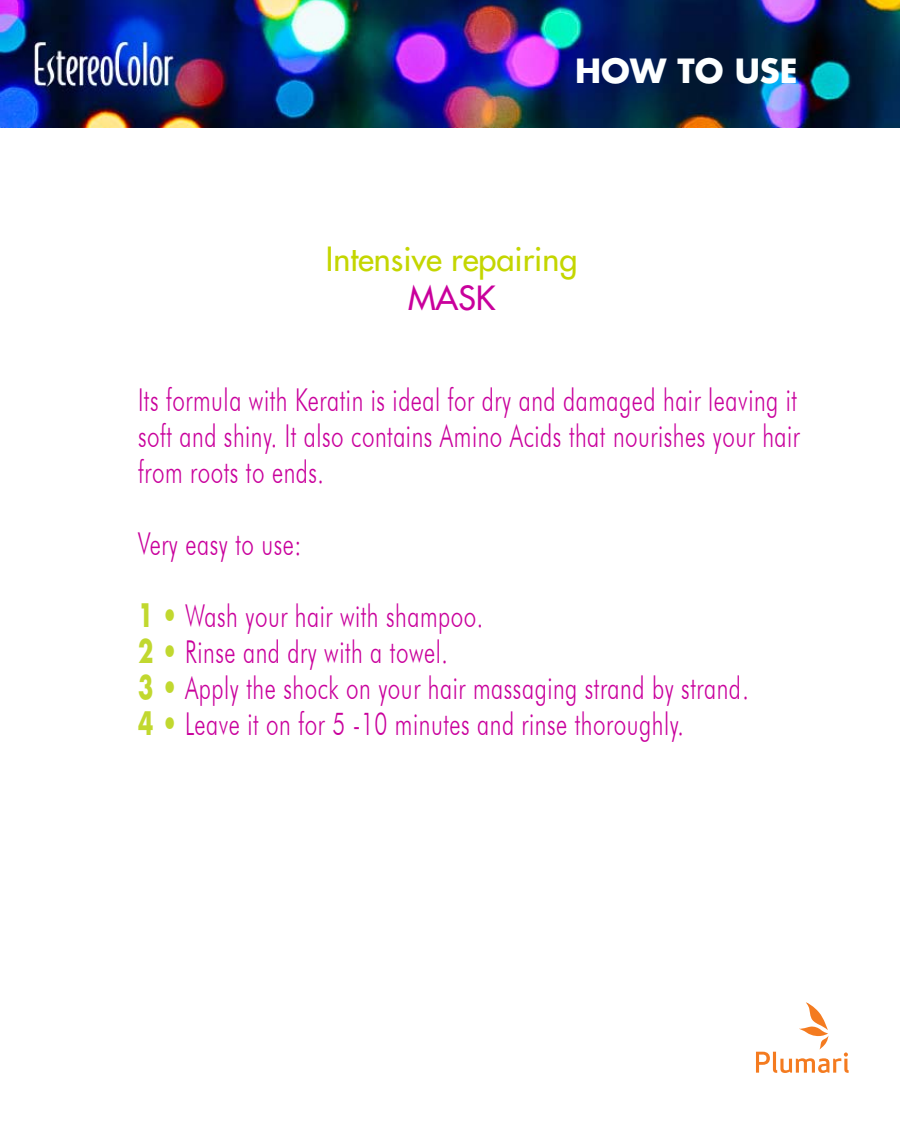
<style>
.page{position:relative;width:900px;height:1125px;background:#fff}
.page>*{position:absolute;margin:0;border:0;box-sizing:border-box;transform-origin:0 0}
.t1{font:500 32.4px "Futura Std";color:#c4d600}
.t2{font:700 32.4px "Futura Std";color:#fdffff}
.t3{font:500 32.4px "Futura Std";color:#c9009c}
.t4{font:300 31.5px/36px "Futura BT";letter-spacing:.025em;color:#c9009c;text-align:justify;scale:.71 1}
.s1{font-family:"Futura Std";font-weight:700;color:#c1d82f}
</style>
<div class="page">
<img style="left:0;top:0;width:900px;height:127px">
<svg style="left:756px;top:1002px;width:93px;height:71px"></svg>
<p class="t2" style="left:575px;top:50px;width:224px">HOW TO USE</p>
<p class="t1" style="left:326px;top:239px;width:253px">Intensive repairing</p>
<p class="t3" style="left:408px;top:278px;width:89px">MASK</p>
<p class="t4" style="left:138px;top:381px;width:934px">Its formula with Keratin is ideal for dry and damaged hair leaving it soft and shiny. It also contains Amino Acids that nourishes your hair from roots to ends.</p>
<p class="t4" style="left:138px;top:525px;width:232px">Very easy to use:</p>
<p class="t4" style="left:138px;top:597px;width:862px;text-align:left"><span class="s1">1 •</span> Wash your hair with shampoo.<br><span class="s1">2 •</span> Rinse and dry with a towel.<br><span class="s1">3 •</span> Apply the shock on your hair massaging strand by strand.<br><span class="s1">4 •</span> Leave it on for 5 -10 minutes and rinse thoroughly.</p>
</div>
